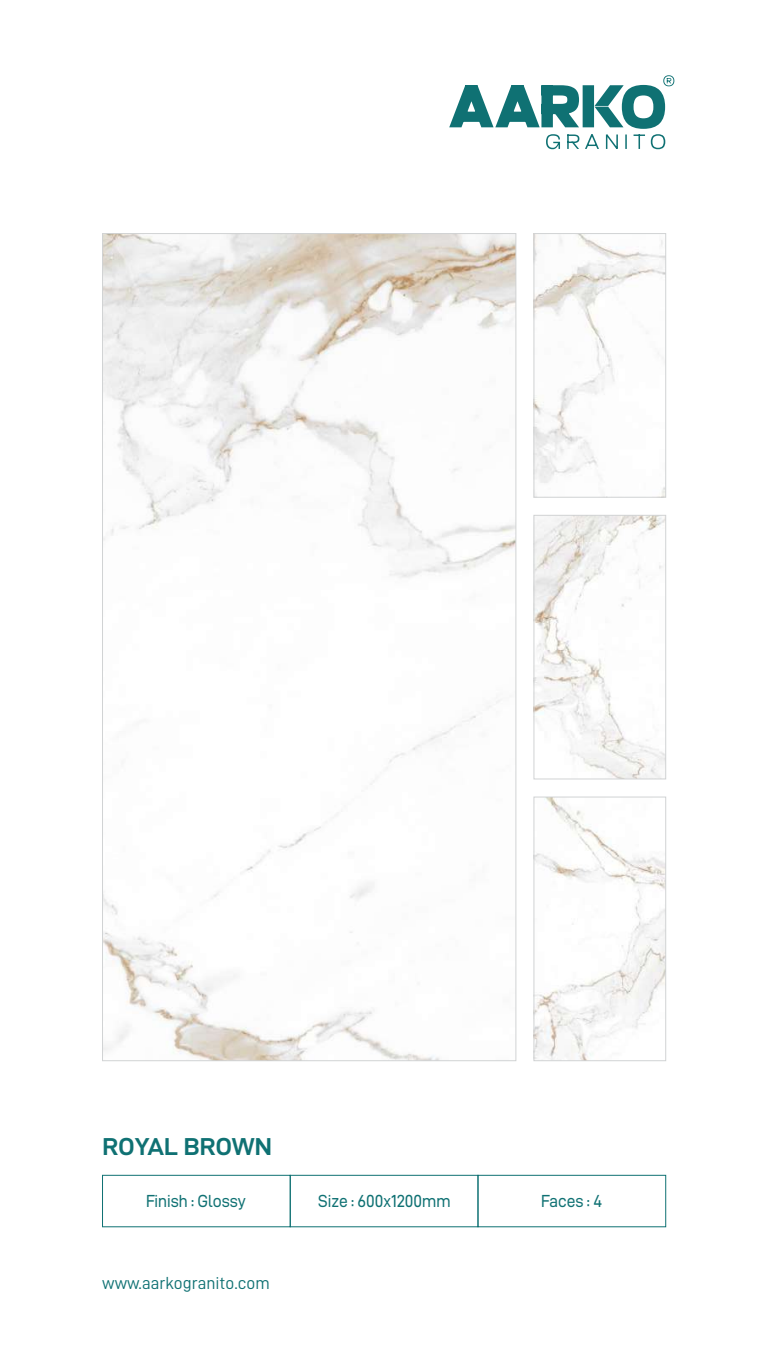
<style>
.page{position:relative;width:769px;height:1365px;background:#fff}
.page>*{position:absolute;margin:0;border:0;box-sizing:border-box;transform-origin:0 0}
.t1{font:24.5px "D DIN Exp Bold";letter-spacing:-.005em;color:#0f7173}
.t2{font:17.5px "D DIN Exp";color:#0f7173;scale:.89 1}
.t3{font:17.5px "D DIN";color:#0f7173}
</style>
<div class="page">
<svg style="left:449px;top:75px;width:225px;height:74px"></svg>
<div style="left:102px;top:1174px;width:189px;height:53px;border:1px solid #0f7173"></div>
<div style="left:290px;top:1174px;width:188px;height:53px;border:1px solid #0f7173"></div>
<div style="left:477px;top:1174px;width:189px;height:53px;border:1px solid #0f7173"></div>
<img style="left:104px;top:235px;width:410px;height:824px">
<img style="left:535px;top:798px;width:129px;height:261px">
<div style="left:533px;top:796px;width:133px;height:265px;border:1px solid #d1d3d4"></div>
<img style="left:535px;top:517px;width:129px;height:260px">
<div style="left:533px;top:515px;width:133px;height:264px;border:1px solid #d1d3d4"></div>
<img style="left:535px;top:235px;width:129px;height:260px">
<div style="left:533px;top:233px;width:133px;height:264px;border:1px solid #d1d3d4"></div>
<h1 class="t1" style="left:102px;top:1134px;width:171px">ROYAL BROWN</h1>
<p class="t2" style="left:146px;top:1192px;width:113px">Finish : Glossy</p>
<p class="t2" style="left:318px;top:1192px;width:150px">Size : 600x1200mm</p>
<p class="t3" style="left:102px;top:1273px;width:169px">www.aarkogranito.com</p>
<p class="t2" style="left:541px;top:1192px;width:70px">Faces : 4</p>
</div>
